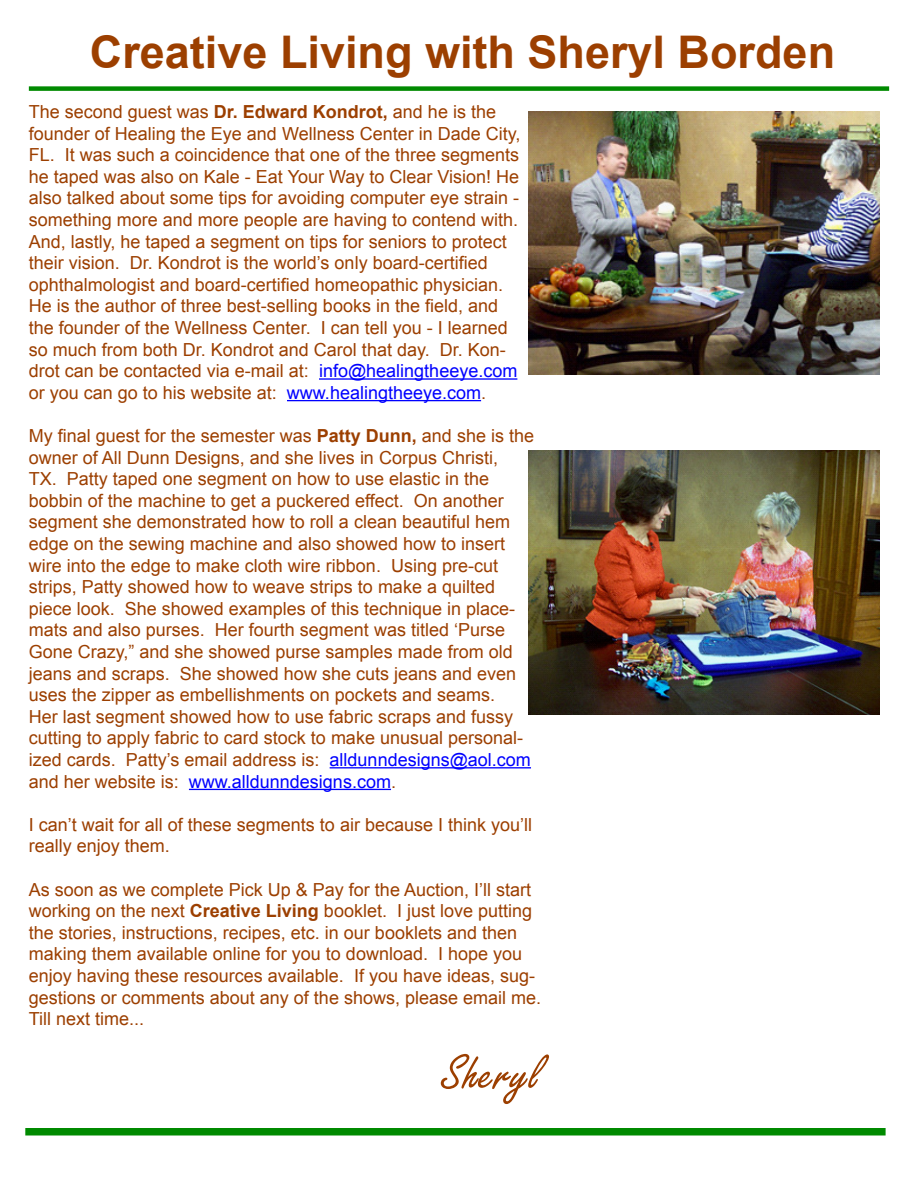
<style>
.page{position:relative;width:918px;height:1188px;background:#fff}
.page>*{position:absolute;margin:0;border:0;box-sizing:border-box;transform-origin:0 0}
.t1{font:54px "Freestyle Script";color:#9c3f00}
.t2{font:700 45px "Arial";color:#9c3f00}
.t3{font:18px/21.6px "Arial";color:#9c3f00}
.s1{font-weight:700}
.s2{color:#00f}
</style>
<div class="page">
<div style="left:29px;top:86px;width:860px;height:5px;background:#008a00"></div>
<div style="left:25px;top:1128px;width:861px;height:8px;background:#008a00"></div>
<hr style="left:319px;top:378px;width:198px;height:2px;background:#00f">
<hr style="left:287px;top:400px;width:194px;height:1px;background:#00f">
<hr style="left:330px;top:767px;width:201px;height:1px;background:#00f">
<hr style="left:189px;top:789px;width:202px;height:1px;background:#00f">
<img style="left:529px;top:111px;width:351px;height:263px">
<img style="left:529px;top:450px;width:351px;height:264px">
<p class="t2" style="left:90px;top:22px;width:747px">Creative Living with Sheryl Borden</p>
<p class="t3" style="left:29px;top:101px;width:493px">The second guest was <span class="s1">Dr. Edward Kondrot,</span> and he is the founder of Healing the Eye and Wellness Center in Dade City, FL. It was such a coincidence that one of the three segments he taped was also on Kale - Eat Your Way to Clear Vision! He also talked about some tips for avoiding computer eye strain - something more and more people are having to contend with.<br>And, lastly, he taped a segment on tips for seniors to protect their vision. Dr. Kondrot is the world’s only board-certified ophthalmologist and board-certified homeopathic physician.<br>He is the author of three best-selling books in the field, and the founder of the Wellness Center. I can tell you - I learned so much from both Dr. Kondrot and Carol that day. Dr. Kon&shy;drot can be contacted via e-mail at: <span class="s2">info@healingtheeye.com </span>or you can go to his website at: <span class="s2">www.healingtheeye.com</span>.</p>
<p class="t3" style="left:29px;top:425px;width:507px">My final guest for the semester was <span class="s1">Patty Dunn,</span> and she is the owner of All Dunn Designs, and she lives in Corpus Christi,<br>TX. Patty taped one segment on how to use elastic in the bobbin of the machine to get a puckered effect. On another segment she demonstrated how to roll a clean beautiful hem edge on the sewing machine and also showed how to insert wire into the edge to make cloth wire ribbon. Using pre-cut strips, Patty showed how to weave strips to make a quilted piece look. She showed examples of this technique in place&shy;mats and also purses. Her fourth segment was titled ‘Purse Gone Crazy,” and she showed purse samples made from old jeans and scraps. She showed how she cuts jeans and even uses the zipper as embellishments on pockets and seams.<br>Her last segment showed how to use fabric scraps and fussy cutting to apply fabric to card stock to make unusual personal&shy;ized cards. Patty’s email address is: <span class="s2">alldunndesigns@aol.com </span>and her website is: <span class="s2">www.alldunndesigns.com</span>.</p>
<p class="t3" style="left:29px;top:814px;width:505px">I can’t wait for all of these segments to air because I think you’ll really enjoy them.</p>
<p class="t3" style="left:29px;top:879px;width:514px">As soon as we complete Pick Up &amp; Pay for the Auction, I’ll start working on the next <span class="s1">Creative Living</span> booklet. I just love putting the stories, instructions, recipes, etc. in our booklets and then making them available online for you to download. I hope you enjoy having these resources available. If you have ideas, sug&shy;gestions or comments about any of the shows, please email me.<br>Till next time...</p>
<p class="t1" style="left:442px;top:1044px;width:101px">Sheryl</p>
</div>
